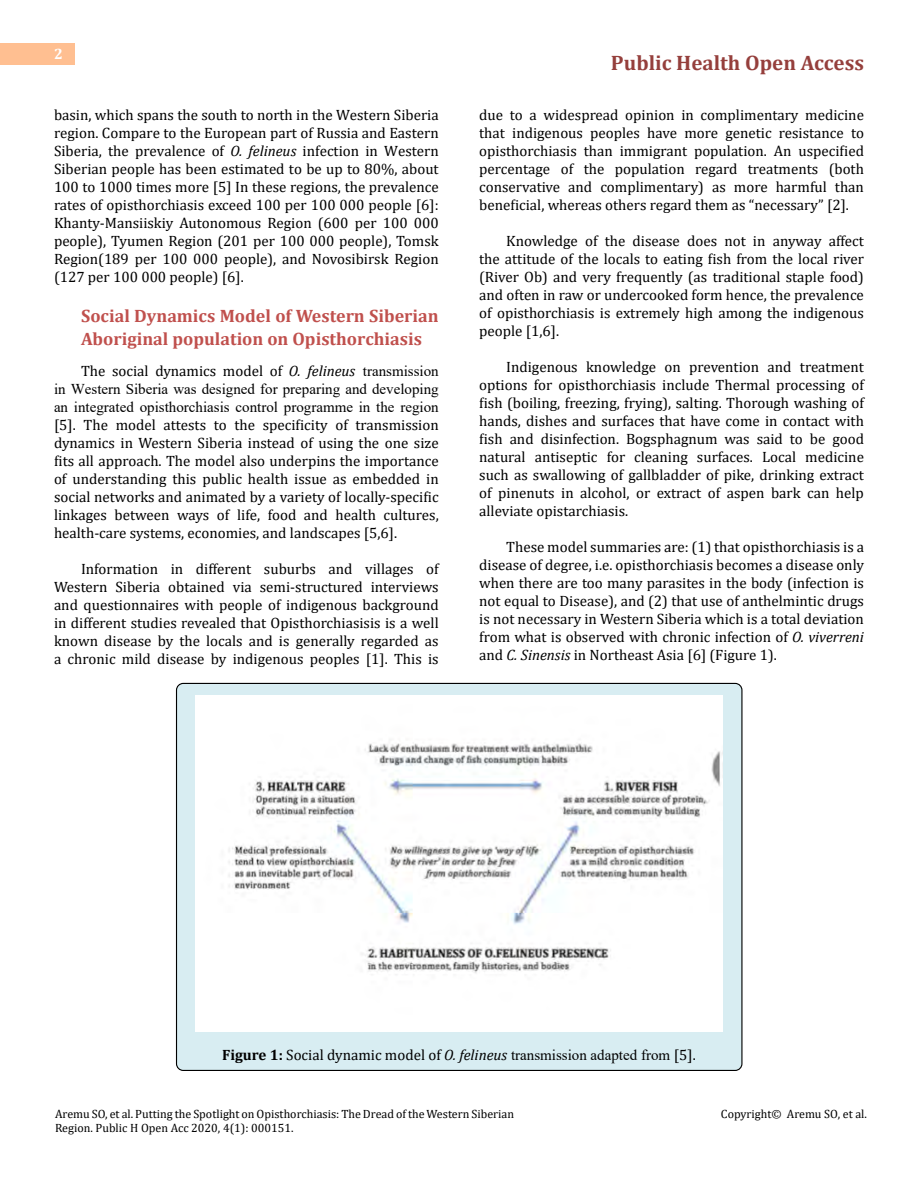
<style>
.page{position:relative;width:918px;height:1188px;background:#fff}
.page>*{position:absolute;margin:0;border:0;box-sizing:border-box;transform-origin:0 0}
.t1{font:700 21px "Cambria";color:#953f3c}
.t2{font:700 18px/22.5px "Cambria";color:#c0504d}
.t3{font:15px/18px "Cambria";color:#000;text-align:justify}
.t4{font:15px/18px "Times New Roman";color:#000}
.t5{font:700 15px "Cambria";color:#fff}
.t6{font:12px/14.4px "Cambria";color:#000}
.s1{font-style:italic}
.s2{font-family:"Times New Roman"}
.s3{font-weight:700}
</style>
<div class="page">
<div style="left:0;top:43px;width:75px;height:21px;background:#ffbf91"></div>
<div style="left:177px;top:683px;width:565px;height:387px;background:#d8edf2;border-radius:7px"></div>
<img style="left:195px;top:696px;width:528px;height:336px">
<p class="t5" style="left:54px;top:44px;width:10px">2</p>
<p class="t3" style="left:54px;top:105px;width:386px">basin, which spans the south to north in the Western Siberia region. Compare to the European part of Russia and Eastern Siberia, the prevalence of <span class="s1">O. felineus</span> infection in Western Siberian people has been estimated to be up to 80%, about 100 to 1000 times more [5] In these regions, the prevalence rates of opisthorchiasis exceed 100 per 100 000 people [6]:<br>Khanty-Mansiiskiy Autonomous Region (600 per 100 000 people), Tyumen Region (201 per 100 000 people), Tomsk Region(189 per 100 000 people), and Novosibirsk Region (127 per 100 000 people) [6].</p>
<p class="t2" style="left:81px;top:304px;width:359px">Social Dynamics Model of Western Siberian<br>Aboriginal population on Opisthorchiasis</p>
<p class="t3" style="left:81px;top:362px;width:359px">The social dynamics model of <span class="s1">O. felineus</span> <span class="s2">transmission</span></p>
<p class="t4" style="left:54px;top:380px;width:386px">in Western Siberia was designed for preparing and developing an integrated opisthorchiasis control programme in the region</p>
<p class="t3" style="left:54px;top:416px;width:386px">[5]. The model attests to the specificity of transmission dynamics in Western Siberia instead of using the one size fits all approach. The model also underpins the importance of understanding this public health issue as embedded in social networks and animated by a variety of locally-specific linkages between ways of life, food and health cultures, health-care systems, economies, and landscapes [5,6].</p>
<p class="t3" style="left:54px;top:560px;width:386px;text-indent:27px">Information in different suburbs and villages of Western Siberia obtained via semi-structured interviews and questionnaires with people of indigenous background in different studies revealed that Opisthorchiasisis is a well known disease by the locals and is generally regarded as a chronic mild disease by indigenous peoples [1]. This is</p>
<h1 class="t1" style="left:611px;top:48px;width:255px">Public Health Open Access</h1>
<p class="t3" style="left:479px;top:105px;width:386px">due to a widespread opinion in complimentary medicine that indigenous peoples have more genetic resistance to opisthorchiasis than immigrant population. An uspecified percentage of the population regard treatments (both conservative and complimentary) as more harmful than beneficial, whereas others regard them as “necessary” [2].</p>
<p class="t3" style="left:479px;top:231px;width:386px;text-indent:27px">Knowledge of the disease does not in anyway affect the attitude of the locals to eating fish from the local river (River Ob) and very frequently (as traditional staple food) and often in raw or undercooked form hence, the prevalence of opisthorchiasis is extremely high among the indigenous people [1,6].</p>
<p class="t3" style="left:479px;top:357px;width:386px;text-indent:27px">Indigenous knowledge on prevention and treatment options for opisthorchiasis include Thermal processing of fish (boiling, freezing, frying), salting. Thorough washing of hands, dishes and surfaces that have come in contact with fish and disinfection. Bogsphagnum was said to be good natural antiseptic for cleaning surfaces. Local medicine such as swallowing of gallbladder of pike, drinking extract of pinenuts in alcohol, or extract of aspen bark can help alleviate opistarchiasis.</p>
<p class="t3" style="left:479px;top:537px;width:386px;text-indent:27px">These model summaries are: (1) that opisthorchiasis is a disease of degree, i.e. opisthorchiasis becomes a disease only when there are too many parasites in the body (infection is not equal to Disease), and (2) that use of anthelmintic drugs is not necessary in Western Siberia which is a total deviation from what is observed with chronic infection of <span class="s1">O. viverreni </span>and <span class="s1">C. Sinensis</span> in Northeast Asia [6] (Figure 1).</p>
<p class="t3" style="left:222px;top:1046px;width:475px"><span class="s3">Figure 1:</span> Social dynamic model of <span class="s1">O. felineus</span> <span class="s2">transmission adapted from</span> [5].</p>
<p class="t6" style="left:55px;top:1106px;width:460px">Aremu SO, et al. Putting the Spotlight on Opisthorchiasis: The Dread of the Western Siberian<br>Region. Public H Open Acc 2020, 4(1): 000151.</p>
<p class="t6" style="left:721px;top:1106px;width:148px">Copyright© Aremu SO, et al.</p>
</div>
